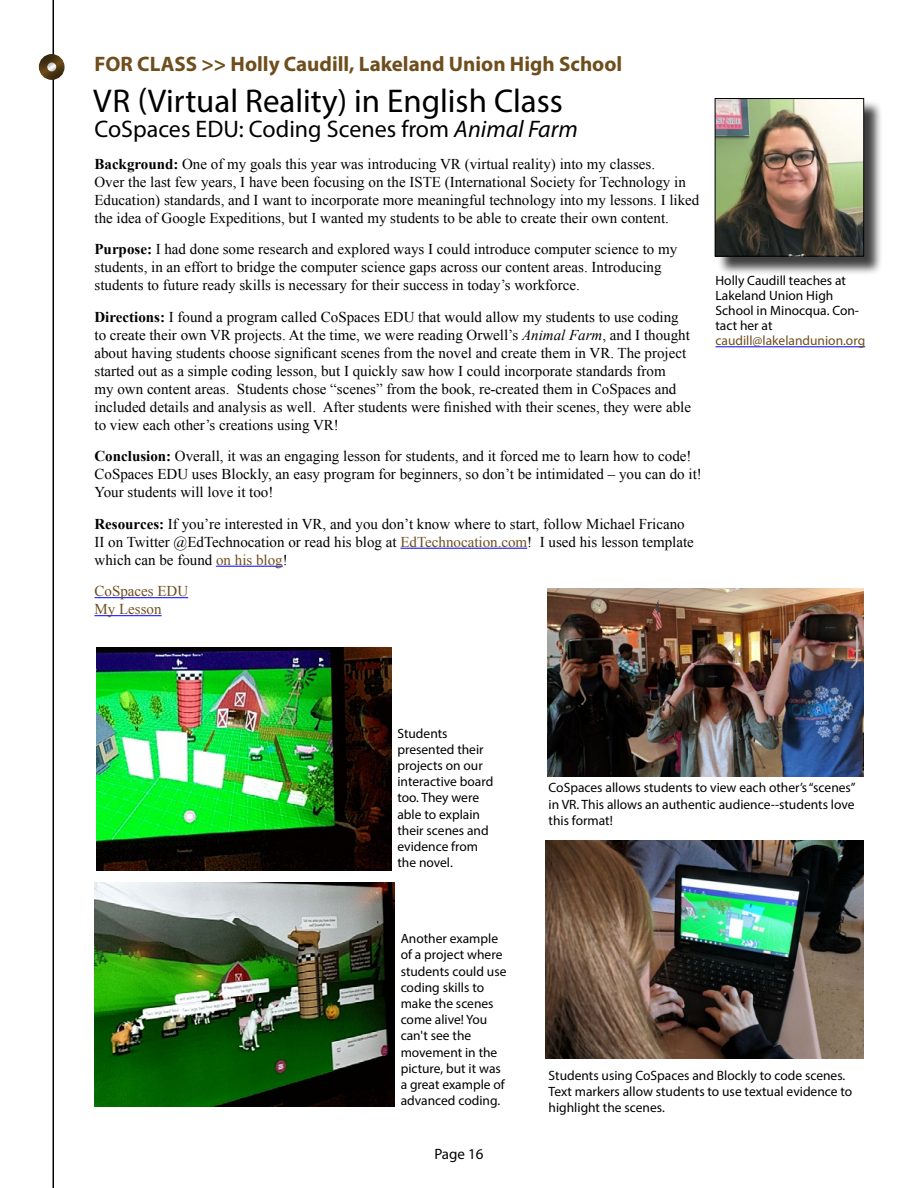
<style>
.page{position:relative;width:918px;height:1188px;background:#fff}
.page>*{position:absolute;margin:0;border:0;box-sizing:border-box;transform-origin:0 0}
.t1{font:33px "Myriad Pro";color:#000}
.t2{font:24px "Myriad Pro";color:#000}
.t3{font:700 21px "Myriad Pro";color:#6e4e1d}
.t4{font:15px/18px "Times New Roman";color:#000}
.t5{font:15px/18px "Times New Roman";color:#6e4e1d}
.t6{font:15px "Myriad Pro";color:#000}
.t7{font:13.5px/16.2px "Myriad Pro";color:#000}
.t8{font:13.5px "Myriad Pro";color:#6e4e1d}
.s1{font-style:italic}
.s2{font-weight:700}
.s3{color:#6e4e1d}
</style>
<div class="page">
<hr style="left:53px;top:0;width:1px;height:1188px;background:#000">
<div style="left:26px;top:43px;width:52px;height:37px;background:#000;opacity:.5"></div>
<div style="left:717px;top:100px;width:166px;height:176px;background:#000;opacity:.75"></div>
<img style="left:717px;top:100px;width:145px;height:155px">
<div style="left:715px;top:98px;width:149px;height:159px;border:1px solid #000"></div>
<hr style="left:716px;top:346px;width:149px;height:1px;background:#00f">
<hr style="left:400px;top:548px;width:127px;height:1px;background:#00f">
<hr style="left:216px;top:566px;width:67px;height:1px;background:#00f">
<hr style="left:94px;top:597px;width:94px;height:1px;background:#00f">
<hr style="left:94px;top:615px;width:68px;height:1px;background:#00f">
<img style="left:97px;top:648px;width:295px;height:222px">
<img style="left:94px;top:882px;width:300px;height:225px">
<img style="left:546px;top:840px;width:318px;height:218px">
<img style="left:548px;top:588px;width:316px;height:188px">
<h3 class="t3" style="left:94px;top:50px;width:529px">FOR CLASS &gt;&gt; Holly Caudill, Lakeland Union High School</h3>
<h1 class="t1" style="left:93px;top:80px;width:471px">VR (Virtual Reality) in English Class</h1>
<h2 class="t2" style="left:94px;top:114px;width:485px">CoSpaces EDU: Coding Scenes from <span class="s1">Animal Farm</span></h2>
<p class="t4" style="left:94px;top:154px;width:606px"><span class="s2">Background:</span> One of my goals this year was introducing VR (virtual reality) into my classes.<br>Over the last few years, I have been focusing on the ISTE (International Society for Technology in Education) standards, and I want to incorporate more meaningful technology into my lessons. I liked the idea of Google Expeditions, but I wanted my students to be able to create their own content.</p>
<p class="t4" style="left:94px;top:240px;width:584px"><span class="s2">Purpose:</span> I had done some research and explored ways I could introduce computer science to my students, in an effort to bridge the computer science gaps across our content areas. Introducing students to future ready skills is necessary for their success in today’s workforce.</p>
<p class="t4" style="left:94px;top:307px;width:598px"><span class="s2">Directions:</span> I found a program called CoSpaces EDU that would allow my students to use coding to create their own VR projects. At the time, we were reading Orwell’s <span class="s1">Animal Farm</span>, and I thought about having students choose significant scenes from the novel and create them in VR. The project started out as a simple coding lesson, but I quickly saw how I could incorporate standards from<br>my own content areas. Students chose “scenes” from the book, re-created them in CoSpaces and included details and analysis as well. After students were finished with their scenes, they were able to view each other’s creations using VR!</p>
<p class="t4" style="left:94px;top:447px;width:609px"><span class="s2">Conclusion:</span> Overall, it was an engaging lesson for students, and it forced me to learn how to code!<br>CoSpaces EDU uses Blockly, an easy program for beginners, so don’t be intimidated – you can do it!<br>Your students will love it too!</p>
<p class="t4" style="left:94px;top:514px;width:601px"><span class="s2">Resources:</span> If you’re interested in VR, and you don’t know where to start, follow Michael Fricano<br>II on Twitter @EdTechnocation or read his blog at <span class="s3">EdTechnocation.com</span>! I used his lesson template which can be found <span class="s3">on his blog</span>!</p>
<p class="t5" style="left:95px;top:582px;width:95px">CoSpaces EDU<br>My Lesson</p>
<p class="t7" style="left:716px;top:273px;width:145px;line-height:15px">Holly Caudill teaches at<br>Lakeland Union High<br>School in Minocqua. Con&shy;tact her at</p>
<p class="t8" style="left:716px;top:333px;width:151px">caudill@lakelandunion.org</p>
<p class="t7" style="left:397px;top:725px;width:97px">Students presented their projects on our interactive board too. They were able to explain their scenes and evidence from the novel.</p>
<p class="t7" style="left:401px;top:930px;width:107px">Another example of a project where students could use coding skills to make the scenes come alive! You can't see the movement in the picture, but it was a great example of advanced coding.</p>
<p class="t6" style="left:434px;top:1144px;width:51px">Page 16</p>
<p class="t7" style="left:549px;top:780px;width:308px;text-align:justify">CoSpaces allows students to view each other’s “scenes” in VR. This allows an authentic audience--students love this format!</p>
<p class="t7" style="left:549px;top:1067px;width:305px">Students using CoSpaces and Blockly to code scenes.<br>Text markers allow students to use textual evidence to highlight the scenes.</p>
</div>
